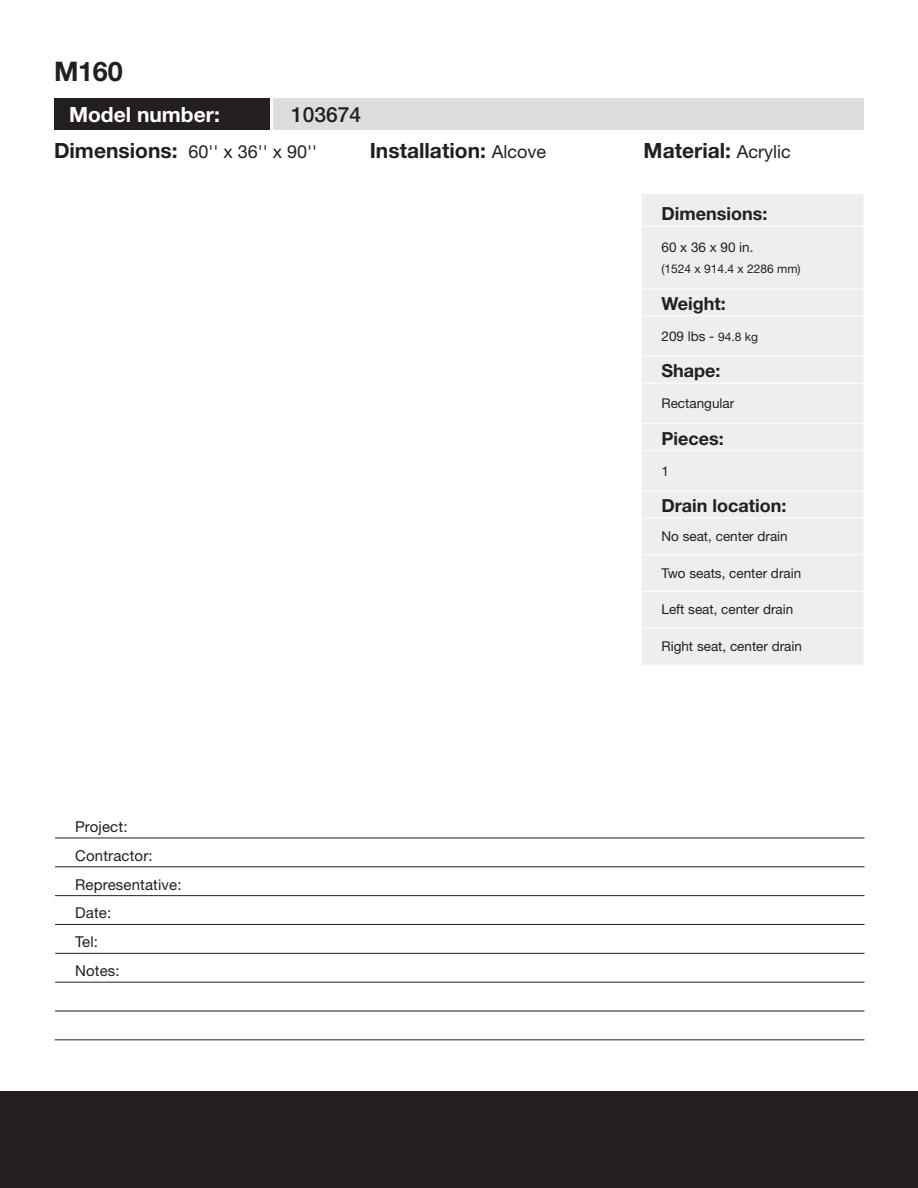
<style>
.page{position:relative;width:918px;height:1188px;background:#fff}
.page>*{position:absolute;margin:0;border:0;box-sizing:border-box;transform-origin:0 0}
.t1{font:700 27px "Helvetica Neue LT Std";color:#231f20}
.dimensions{font:700 21px "Helvetica Neue LT Std";color:#231f20}
.t2{font:700 21px "Helvetica Neue LT Std";color:#fff}
.t3{font:500 21px "Helvetica Neue LT Std";color:#231f20}
.product-features-tit{font:700 18px "Helvetica Neue LT Std";color:#231f20}
.dimensions-2{font:18px "Helvetica Neue LT Std";color:#231f20}
.REPRESENTATIVE_LBL_V{font:15px "Helvetica Neue LT Std";letter-spacing:.01em;color:#231f20}
.CONTRACTOR_LBL_VAR{font:15px "Helvetica Neue LT Std";letter-spacing:.01em;color:#231f20}
.TEL_LBL_VAR{font:15px "Helvetica Neue LT Std";letter-spacing:.01em;color:#231f20}
.PROJECT_LBL_VAR{font:15px "Helvetica Neue LT Std";letter-spacing:.01em;color:#231f20}
.DATE_LBL_VAR{font:15px "Helvetica Neue LT Std";color:#231f20}
.product-features-tex{font:13.5px "Helvetica Neue LT Std";color:#231f20}
.product-features-tex-2{font:12px "Helvetica Neue LT Std";color:#231f20}
.s1{font-weight:700;font-size:21px}
.s2{font-weight:400;font-size:18px}
.s3{font-size:12px}
</style>
<div class="page">
<div style="left:273px;top:99px;width:591px;height:31px;background:#dcdddf"></div>
<div style="left:54px;top:99px;width:216px;height:31px;background:#231f20"></div>
<div style="left:0;top:1091px;width:918px;height:97px;background:#231f20"></div>
<hr style="left:55px;top:838px;width:810px;height:1px;background:#231f20">
<hr style="left:55px;top:867px;width:810px;height:1px;background:#231f20">
<hr style="left:55px;top:895px;width:810px;height:1px;background:#231f20">
<hr style="left:55px;top:924px;width:810px;height:1px;background:#231f20">
<hr style="left:55px;top:1011px;width:810px;height:1px;background:#231f20">
<hr style="left:55px;top:1040px;width:810px;height:1px;background:#231f20">
<hr style="left:55px;top:953px;width:810px;height:1px;background:#231f20">
<hr style="left:55px;top:982px;width:810px;height:1px;background:#231f20">
<svg style="left:55px;top:837px;width:1px;height:203px"></svg>
<div style="left:642px;top:194px;width:222px;height:471px;background:#eeeeef"></div>
<hr style="left:641px;top:226px;width:223px;height:1px;background:#fff">
<hr style="left:641px;top:289px;width:223px;height:1px;background:#fff">
<hr style="left:641px;top:315px;width:223px;height:1px;background:#fff">
<hr style="left:641px;top:356px;width:223px;height:1px;background:#fff">
<hr style="left:641px;top:383px;width:223px;height:1px;background:#fff">
<hr style="left:641px;top:423px;width:223px;height:1px;background:#fff">
<hr style="left:641px;top:450px;width:223px;height:1px;background:#fff">
<hr style="left:641px;top:491px;width:223px;height:1px;background:#fff">
<hr style="left:641px;top:518px;width:223px;height:1px;background:#fff">
<hr style="left:641px;top:554px;width:223px;height:1px;background:#fff">
<hr style="left:641px;top:591px;width:223px;height:1px;background:#fff">
<hr style="left:641px;top:628px;width:223px;height:1px;background:#fff">
<h1 class="t1" style="left:54px;top:54px;width:70px">M160</h1>
<h2 class="t2" style="left:69px;top:101px;width:152px">Model number:</h2>
<h2 class="t3" style="left:291px;top:102px;width:72px">103674</h2>
<p class="dimensions-2" style="left:54px;top:141px;width:265px"><span class="s1">Dimensions:</span> 60'' x 36'' x 90''</p>
<p class="dimensions" style="left:370px;top:138px;width:178px">Installation: <span class="s2">Alcove</span></p>
<p class="dimensions" style="left:644px;top:138px;width:149px">Material: <span class="s2">Acrylic</span></p>
<p class="PROJECT_LBL_VAR" style="left:75px;top:818px;width:54px">Project:</p>
<p class="CONTRACTOR_LBL_VAR" style="left:75px;top:847px;width:79px">Contractor:</p>
<p class="REPRESENTATIVE_LBL_V" style="left:75px;top:875px;width:108px">Representative:</p>
<p class="DATE_LBL_VAR" style="left:75px;top:904px;width:38px">Date:</p>
<p class="TEL_LBL_VAR" style="left:75px;top:933px;width:24px">Tel:</p>
<p class="TEL_LBL_VAR" style="left:75px;top:962px;width:46px">Notes:</p>
<p class="product-features-tit" style="left:662px;top:203px;width:107px">Dimensions:</p>
<p class="product-features-tex" style="left:661px;top:239px;width:94px">60 x 36 x 90 in.</p>
<p class="product-features-tex-2" style="left:661px;top:262px;width:141px">(1524 x 914.4 x 2286 mm)</p>
<p class="product-features-tit" style="left:662px;top:292px;width:66px">Weight:</p>
<p class="product-features-tex" style="left:661px;top:328px;width:98px">209 lbs - <span class="s3">94.8 kg</span></p>
<p class="product-features-tit" style="left:662px;top:360px;width:61px">Shape:</p>
<p class="product-features-tex" style="left:661px;top:395px;width:74px">Rectangular</p>
<p class="product-features-tit" style="left:662px;top:427px;width:64px">Pieces:</p>
<p class="product-features-tex" style="left:661px;top:463px;width:9px">1</p>
<p class="product-features-tit" style="left:662px;top:495px;width:126px">Drain location:</p>
<p class="product-features-tex" style="left:661px;top:528px;width:128px">No seat, center drain</p>
<p class="product-features-tex" style="left:661px;top:565px;width:141px">Two seats, center drain</p>
<p class="product-features-tex" style="left:661px;top:602px;width:133px">Left seat, center drain</p>
<p class="product-features-tex" style="left:661px;top:638px;width:142px">Right seat, center drain</p>
</div>
